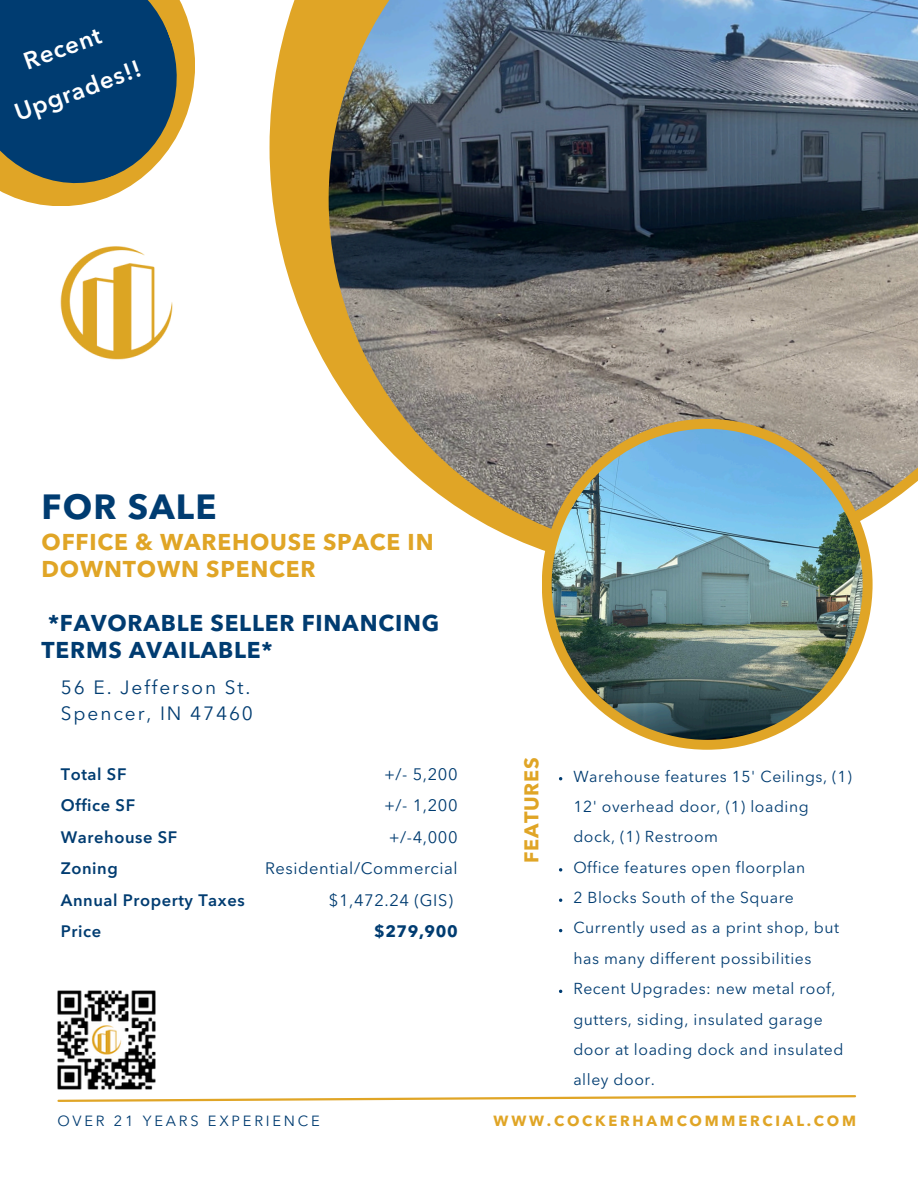
<style>
.page{position:relative;width:918px;height:1188px;background:#fff}
.page>*{position:absolute;margin:0;border:0;box-sizing:border-box;transform-origin:0 0}
.t1{font:700 34.65px "Avenir Next LT Pro";letter-spacing:.035em;color:#003c71}
.t2{font:600 24px/45px "Avenir Next LT Pro";color:#fff;text-align:center}
.t3{font:700 22.65px/27px "Avenir Next LT Pro";letter-spacing:.035em;color:#003c71}
.t4{font:700 22.65px/27px "Avenir Next LT Pro";letter-spacing:.035em;color:#e0a526}
.t5{font:700 19.8px "Avenir Next LT Pro";letter-spacing:.035em;color:#e0a526}
.t6{font:19.05px/25.8px "Avenir Next LT Pro";letter-spacing:.1em;color:#003c71}
.t7{font:16.5px/31.5px "Avenir Next LT Pro";letter-spacing:.035em;color:#003c71;text-align:right}
.t8{font:600 16.5px/31.5px "Avenir Next LT Pro";letter-spacing:.035em;color:#003c71}
.t9{font:15.75px/30.3px "Avenir Next LT Pro";letter-spacing:.035em;color:#003c71}
.t10{font:700 14.7px "Avenir Next LT Pro";letter-spacing:.19em;color:#e0a526}
.t11{font:14.7px "Avenir Next LT Pro";letter-spacing:.19em;color:#003c71}
.s1{font-weight:700}
</style>
<div class="page">
<svg style="left:270px;top:0;width:603px;height:572px"></svg>
<img style="left:329px;top:0;width:589px;height:555px">
<div style="left:542px;top:419px;width:331px;height:331px;background:#e0a526;border-radius:50%"></div>
<img style="left:552px;top:429px;width:311px;height:311px;border-radius:50%">
<svg style="left:57px;top:1095px;width:800px;height:7px"></svg>
<img style="left:60px;top:246px;width:113px;height:114px">
<img style="left:57px;top:991px;width:98px;height:99px">
<svg style="left:13px;top:31px;width:182px;height:175px"></svg>
<svg style="left:0;top:0;width:191px;height:197px;background:#385c6f"></svg>
<svg style="left:559px;top:868px;width:3px;height:4px"></svg>
<p class="t2" style="left:-7px;top:52px;width:134px;rotate:-20deg">Recent<br>Upgrades!!</p>
<h5 class="t1" style="left:42px;top:492px;width:176px">FOR SALE</h5>
<h5 class="t4" style="left:42px;top:531px;width:394px">OFFICE &amp; WAREHOUSE SPACE IN<br>DOWNTOWN SPENCER</h5>
<h6 class="t3" style="left:42px;top:612px;width:399px">*FAVORABLE SELLER FINANCING<br>TERMS AVAILABLE*</h6>
<h4 class="t6" style="left:61px;top:677px;width:194px">56 E. Jefferson St.<br>Spencer, IN 47460</h4>
<h1 class="t8" style="left:61px;top:760px;width:185px">Total SF<br>Office SF<br>Warehouse SF<br>Zoning<br>Annual Property Taxes<br>Price</h1>
<p class="t5" style="left:523px;top:863px;width:107px;rotate:-90deg">FEATURES</p>
<p class="t7" style="left:265px;top:760px;width:194px">+/- 5,200<br>+/- 1,200<br>+/-4,000<br>Residential/Commercial $1,472.24 (GIS) <span class="s1">$279,900</span></p>
<p class="t9" style="left:573px;top:762px;width:280px">Warehouse features 15' Ceilings, (1)<br>12' overhead door, (1) loading dock, (1) Restroom</p>
<p class="t9" style="left:573px;top:853px;width:234px">Office features open floorplan</p>
<p class="t9" style="left:573px;top:884px;width:222px">2 Blocks South of the Square</p>
<p class="t9" style="left:573px;top:914px;width:267px">Currently used as a print shop, but has many different possibilities</p>
<p class="t9" style="left:573px;top:975px;width:272px">Recent Upgrades: new metal roof, gutters, siding, insulated garage door at loading dock and insulated alley door.</p>
<p class="t11" style="left:57px;top:1115px;width:264px">OVER 21 YEARS EXPERIENCE</p>
<h1 class="t10" style="left:494px;top:1115px;width:364px">WWW.COCKERHAMCOMMERCIAL.COM</h1>
</div>
